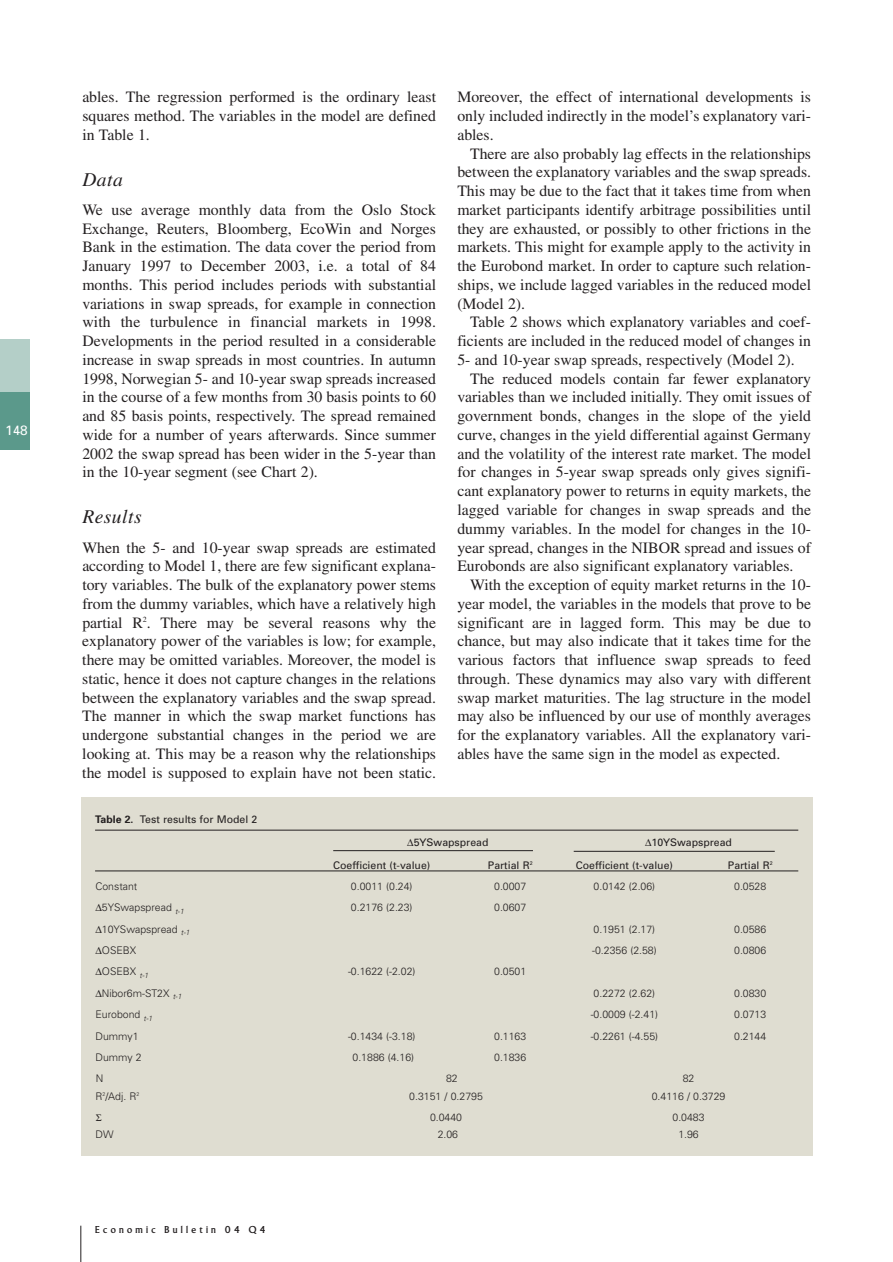
<style>
.page{position:relative;width:893px;height:1262px;background:#fff}
.page>*{position:absolute;margin:0;border:0;box-sizing:border-box;transform-origin:0 0}
.t1{font:italic 19.5px "Times";letter-spacing:.025em;color:#231f20}
.t2{font:15.75px/18.8px "Times";color:#231f20;text-align:justify}
.t3{font:13.5px "Univers";color:#fff}
.t4{font:300 10.5px "Univers";color:#231f20}
.t5{font:10.5px "Univers";color:#231f20}
.t6{font:10.5px "Albertus";letter-spacing:.31em;color:#231f20}
.s1{font-weight:700}
</style>
<div class="page">
<hr style="left:80px;top:1225px;width:1px;height:36px;background:#231f20">
<div style="left:0;top:339px;width:30px;height:110px;background:#b4cfc8"></div>
<div style="left:0;top:392px;width:30px;height:57px;background:#5b998b"></div>
<div style="left:81px;top:797px;width:731px;height:358px;background:#dfddd1"></div>
<hr style="left:95px;top:830px;width:703px;height:1px;background:#231f20">
<hr style="left:95px;top:870px;width:703px;height:1px;background:#231f20">
<hr style="left:333px;top:850px;width:200px;height:1px;background:#231f20">
<hr style="left:573px;top:851px;width:201px;height:1px;background:#231f20">
<p class="t3" style="left:5px;top:425px;width:24px">148</p>
<p class="t2" style="left:82px;top:89px;width:355px">ables. The regression performed is the ordinary least squares method. The variables in the model are defined in Table 1.</p>
<p class="t1" style="left:82px;top:172px;width:42px">Data</p>
<p class="t2" style="left:82px;top:202px;width:355px">We use average monthly data from the Oslo Stock Exchange, Reuters, Bloomberg, EcoWin and Norges Bank in the estimation. The data cover the period from January 1997 to December 2003, i.e. a total of 84 months. This period includes periods with substantial variations in swap spreads, for example in connection with the turbulence in financial markets in 1998.<br>Developments in the period resulted in a considerable increase in swap spreads in most countries. In autumn 1998, Norwegian 5- and 10-year swap spreads increased in the course of a few months from 30 basis points to 60 and 85 basis points, respectively. The spread remained wide for a number of years afterwards. Since summer 2002 the swap spread has been wider in the 5-year than in the 10-year segment (see Chart 2).</p>
<p class="t1" style="left:82px;top:509px;width:61px">Results</p>
<p class="t2" style="left:82px;top:539px;width:355px">When the 5- and 10-year swap spreads are estimated according to Model 1, there are few significant explana&shy;tory variables. The bulk of the explanatory power stems from the dummy variables, which have a relatively high partial R<sup>2</sup>. There may be several reasons why the explanatory power of the variables is low; for example, there may be omitted variables. Moreover, the model is static, hence it does not capture changes in the relations between the explanatory variables and the swap spread.<br>The manner in which the swap market functions has undergone substantial changes in the period we are looking at. This may be a reason why the relationships the model is supposed to explain have not been static.</p>
<p class="t5" style="left:95px;top:815px;width:164px"><span class="s1">Table 2.</span> Test results for Model 2</p>
<p class="t2" style="left:457px;top:89px;width:355px">Moreover, the effect of international developments is only included indirectly in the model’s explanatory vari&shy;ables.</p>
<p class="t2" style="left:457px;top:145px;width:355px;text-indent:13px">There are also probably lag effects in the relationships between the explanatory variables and the swap spreads.<br>This may be due to the fact that it takes time from when market participants identify arbitrage possibilities until they are exhausted, or possibly to other frictions in the markets. This might for example apply to the activity in the Eurobond market. In order to capture such relation&shy;ships, we include lagged variables in the reduced model (Model 2).</p>
<p class="t2" style="left:457px;top:314px;width:355px;text-indent:13px">Table 2 shows which explanatory variables and coef&shy;ficients are included in the reduced model of changes in 5- and 10-year swap spreads, respectively (Model 2).</p>
<p class="t2" style="left:457px;top:370px;width:355px;text-indent:13px">The reduced models contain far fewer explanatory variables than we included initially. They omit issues of government bonds, changes in the slope of the yield curve, changes in the yield differential against Germany and the volatility of the interest rate market. The model for changes in 5-year swap spreads only gives signifi&shy;cant explanatory power to returns in equity markets, the lagged variable for changes in swap spreads and the dummy variables. In the model for changes in the 10- year spread, changes in the NIBOR spread and issues of Eurobonds are also significant explanatory variables.</p>
<p class="t2" style="left:457px;top:577px;width:355px;text-indent:13px">With the exception of equity market returns in the 10- year model, the variables in the models that prove to be significant are in lagged form. This may be due to chance, but may also indicate that it takes time for the various factors that influence swap spreads to feed through. These dynamics may also vary with different swap market maturities. The lag structure in the model may also be influenced by our use of monthly averages for the explanatory variables. All the explanatory vari&shy;ables have the same sign in the model as expected.</p>
<p class="t5" style="left:407px;top:838px;width:83px">∆5YSwapspread</p>
<p class="t5" style="left:645px;top:838px;width:88px">∆10YSwapspread</p>
<p class="t5" style="left:333px;top:861px;width:99px">Coefficient (t-value)</p>
<p class="t5" style="left:488px;top:861px;width:46px">Partial R<sup>2</sup></p>
<p class="t5" style="left:576px;top:861px;width:99px">Coefficient (t-value)</p>
<p class="t5" style="left:728px;top:861px;width:46px">Partial R<sup>2</sup></p>
<p class="t4" style="left:95px;top:882px;width:44px">Constant</p>
<p class="t4" style="left:351px;top:882px;width:63px">0.0011 (0.24)</p>
<p class="t4" style="left:494px;top:882px;width:34px">0.0007</p>
<p class="t4" style="left:593px;top:882px;width:63px">0.0142 (2.06)</p>
<p class="t4" style="left:734px;top:882px;width:34px">0.0528</p>
<p class="t4" style="left:95px;top:904px;width:90px">∆5YSwapspread <sub>t-1</sub></p>
<p class="t4" style="left:351px;top:904px;width:63px">0.2176 (2.23)</p>
<p class="t4" style="left:494px;top:904px;width:34px">0.0607</p>
<p class="t4" style="left:95px;top:925px;width:96px">∆10YSwapspread <sub>t-1</sub></p>
<p class="t4" style="left:593px;top:925px;width:63px">0.1951 (2.17)</p>
<p class="t4" style="left:734px;top:925px;width:34px">0.0586</p>
<p class="t4" style="left:95px;top:946px;width:42px">∆OSEBX</p>
<p class="t4" style="left:592px;top:946px;width:66px">-0.2356 (2.58)</p>
<p class="t4" style="left:734px;top:946px;width:34px">0.0806</p>
<p class="t4" style="left:95px;top:968px;width:54px">∆OSEBX <sub>t-1</sub></p>
<p class="t4" style="left:348px;top:968px;width:69px">-0.1622 (-2.02)</p>
<p class="t4" style="left:494px;top:968px;width:34px">0.0501</p>
<p class="t4" style="left:95px;top:989px;width:88px">∆Nibor6m-ST2X <sub>t-1</sub></p>
<p class="t4" style="left:593px;top:989px;width:63px">0.2272 (2.62)</p>
<p class="t4" style="left:734px;top:989px;width:34px">0.0830</p>
<p class="t4" style="left:95px;top:1010px;width:58px">Eurobond <sub>t-1</sub></p>
<p class="t4" style="left:590px;top:1010px;width:69px">-0.0009 (-2.41)</p>
<p class="t4" style="left:734px;top:1010px;width:34px">0.0713</p>
<p class="t4" style="left:95px;top:1032px;width:45px">Dummy1</p>
<p class="t4" style="left:348px;top:1032px;width:69px">-0.1434 (-3.18)</p>
<p class="t4" style="left:494px;top:1032px;width:34px">0.1163</p>
<p class="t4" style="left:590px;top:1032px;width:69px">-0.2261 (-4.55)</p>
<p class="t4" style="left:734px;top:1032px;width:34px">0.2144</p>
<p class="t4" style="left:95px;top:1053px;width:48px">Dummy 2</p>
<p class="t4" style="left:352px;top:1053px;width:63px">0.1886 (4.16)</p>
<p class="t4" style="left:494px;top:1053px;width:34px">0.1836</p>
<p class="t4" style="left:96px;top:1075px;width:9px">N</p>
<p class="t4" style="left:446px;top:1075px;width:13px">82</p>
<p class="t4" style="left:682px;top:1075px;width:13px">82</p>
<p class="t4" style="left:95px;top:1092px;width:46px">R<sup>2</sup>/Adj. R<sup>2</sup></p>
<p class="t4" style="left:409px;top:1092px;width:75px">0.3151 / 0.2795</p>
<p class="t4" style="left:651px;top:1092px;width:75px">0.4116 / 0.3729</p>
<p class="t4" style="left:430px;top:1113px;width:34px">0.0440</p>
<p class="t4" style="left:672px;top:1113px;width:34px">0.0483</p>
<p class="t4" style="left:95px;top:1130px;width:20px">DW</p>
<p class="t4" style="left:437px;top:1130px;width:22px">2.06</p>
<p class="t4" style="left:678px;top:1130px;width:22px">1.96</p>
<p class="t6" style="left:95px;top:1225px;width:172px">Economic Bulletin 04 Q4</p>
</div>
